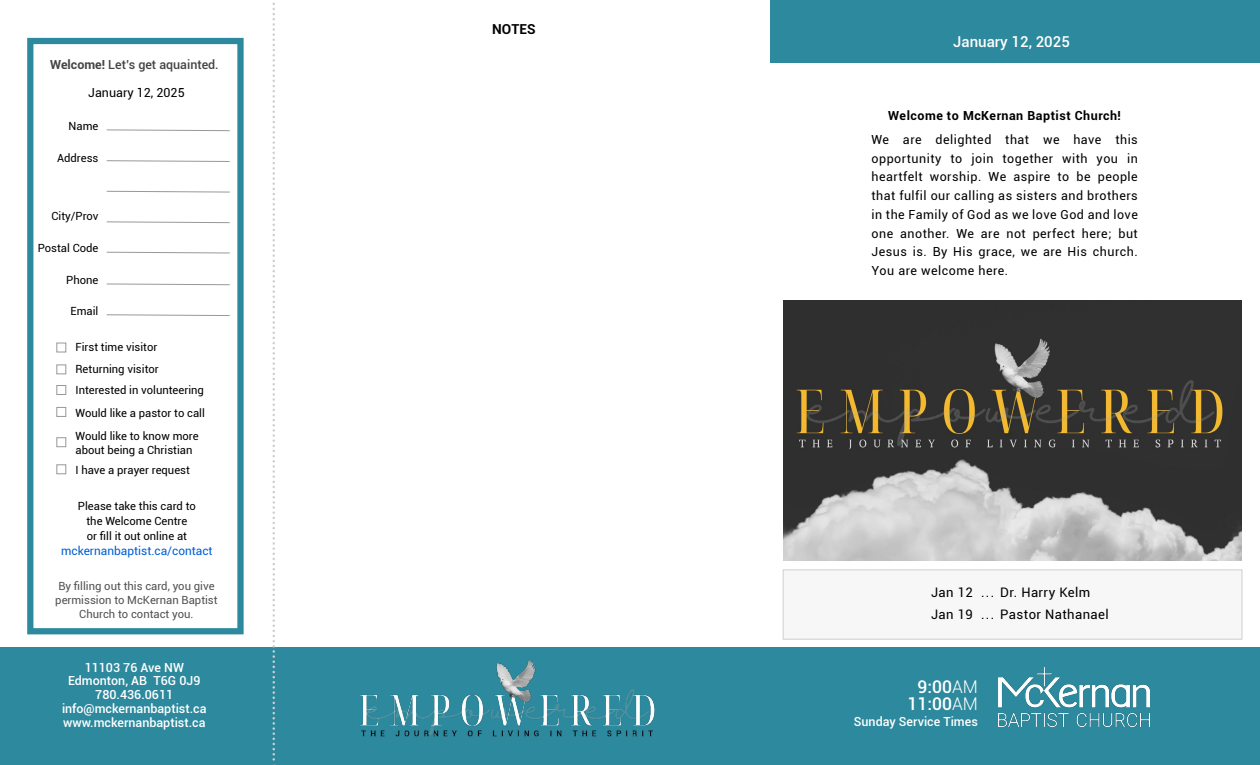
<style>
.page{position:relative;width:1260px;height:765px;background:#fff}
.page>*{position:absolute;margin:0;border:0;box-sizing:border-box;transform-origin:0 0}
.t1{font:500 17.5px/17.5px "Roboto";color:#fff;text-align:center}
.t2{font:500 15px "Roboto";color:#fff}
.t3{font:700 13.75px "Roboto";letter-spacing:.01em;color:#000}
.t4{font:13.12px/22.5px "Roboto";letter-spacing:.03em;color:#000}
.t5{font:12.5px/18.8px "Roboto";letter-spacing:.04em;color:#000;text-align:justify}
.t6{font:500 12.5px/13.8px "Roboto";color:#fff;text-align:center}
.t7{font:700 12.5px "Roboto";letter-spacing:.04em;color:#000}
.t8{font:500 12.5px "Roboto";color:#444}
.t9{font:12.5px "Roboto";color:#000}
.t10{font:11.88px "Roboto";color:#005ed3}
.t11{font:11.25px/23.1px "Roboto";color:#000}
.t12{font:11.25px/13.8px "Roboto";color:#535050;text-align:center}
.s1{font-weight:700}
.s2{font-weight:300}
</style>
<div class="page">
<div style="left:0;top:647px;width:1260px;height:118px;background:#2d899d"></div>
<img style="left:999px;top:667px;width:151px;height:59px">
<div style="left:770px;top:0;width:490px;height:63px;background:#2d899d"></div>
<img style="left:360px;top:659px;width:295px;height:78px">
<div style="left:783px;top:570px;width:459px;height:69px;background:#f7f7f7"></div>
<div style="left:783px;top:570px;width:459px;height:69px;border:1px solid #cfcfcf"></div>
<img style="left:784px;top:301px;width:458px;height:260px">
<div style="left:27px;top:38px;width:217px;height:596px;border:6px solid #2d899d"></div>
<div style="left:57px;top:343px;width:9px;height:9px;border:1px solid #989898"></div>
<div style="left:57px;top:365px;width:9px;height:9px;border:1px solid #989898"></div>
<div style="left:57px;top:385px;width:9px;height:10px;border:1px solid #989898"></div>
<div style="left:57px;top:407px;width:9px;height:10px;border:1px solid #989898"></div>
<div style="left:57px;top:437px;width:9px;height:10px;border:1px solid #989898"></div>
<div style="left:57px;top:464px;width:9px;height:10px;border:1px solid #989898"></div>
<svg style="left:106px;top:252px;width:124px;height:2px"></svg>
<svg style="left:106px;top:221px;width:124px;height:2px"></svg>
<svg style="left:106px;top:191px;width:124px;height:2px"></svg>
<svg style="left:106px;top:160px;width:124px;height:2px"></svg>
<svg style="left:106px;top:129px;width:124px;height:2px"></svg>
<svg style="left:106px;top:283px;width:124px;height:2px"></svg>
<svg style="left:106px;top:314px;width:124px;height:2px"></svg>
<svg style="left:272px;top:2px;width:3px;height:763px"></svg>
<p class="t8" style="left:50px;top:56px;width:170px"><span class="s1">Welcome!</span> Let’s get aquainted.</p>
<p class="t9" style="left:88px;top:84px;width:98px">January 12, 2025</p>
<p class="t11" style="left:69px;top:114px;width:31px">Name</p>
<p class="t11" style="left:57px;top:146px;width:43px">Address</p>
<p class="t11" style="left:51px;top:204px;width:49px">City/Prov</p>
<p class="t11" style="left:38px;top:236px;width:62px">Postal Code</p>
<p class="t11" style="left:66px;top:268px;width:34px">Phone</p>
<p class="t11" style="left:71px;top:299px;width:29px">Email</p>
<p class="t11" style="left:76px;top:336px;width:85px;line-height:21.9px">First time visitor<br>Returning visitor</p>
<p class="t11" style="left:76px;top:378px;width:131px;text-align:justify">Interested in volunteering Would like a pastor to call Would like to know more</p>
<p class="t11" style="left:76px;top:439px;width:119px;line-height:20.9px">about being a Christian<br>I have a prayer request</p>
<p class="t11" style="left:78px;top:498px;width:119px;line-height:15px;text-align:center">Please take this card to the Welcome Centre<br>or fill it out online at</p>
<p class="t10" style="left:61px;top:543px;width:153px">mckernanbaptist.ca/contact</p>
<p class="t12" style="left:55px;top:579px;width:164px">By filling out this card, you give permission to McKernan Baptist<br>Church to contact you.</p>
<p class="t6" style="left:62px;top:660px;width:146px">11103 76 Ave NW<br>Edmonton, AB T6G 0J9<br>780.436.0611 info@mckernanbaptist.ca www.mckernanbaptist.ca</p>
<p class="t3" style="left:492px;top:20px;width:45px">NOTES</p>
<p class="t2" style="left:953px;top:31px;width:118px">January 12, 2025</p>
<p class="t7" style="left:888px;top:106px;width:234px">Welcome to McKernan Baptist Church!</p>
<p class="t5" style="left:872px;top:130px;width:268px">We are delighted that we have this opportunity to join together with you in heartfelt worship. We aspire to be people that fulfil our calling as sisters and brothers in the Family of God as we love God and love one another. We are not perfect here; but Jesus is. By His grace, we are His church.<br>You are welcome here.</p>
<p class="t4" style="left:931px;top:580px;width:179px">Jan 12 ... Dr. Harry Kelm<br>Jan 19 ... Pastor Nathanael</p>
<h1 class="t1" style="left:908px;top:677px;width:72px">9:00<span class="s2">AM<br></span>11:00<span class="s2">AM</span></h1>
<p class="t6" style="left:854px;top:715px;width:126px">Sunday Service Times</p>
</div>
